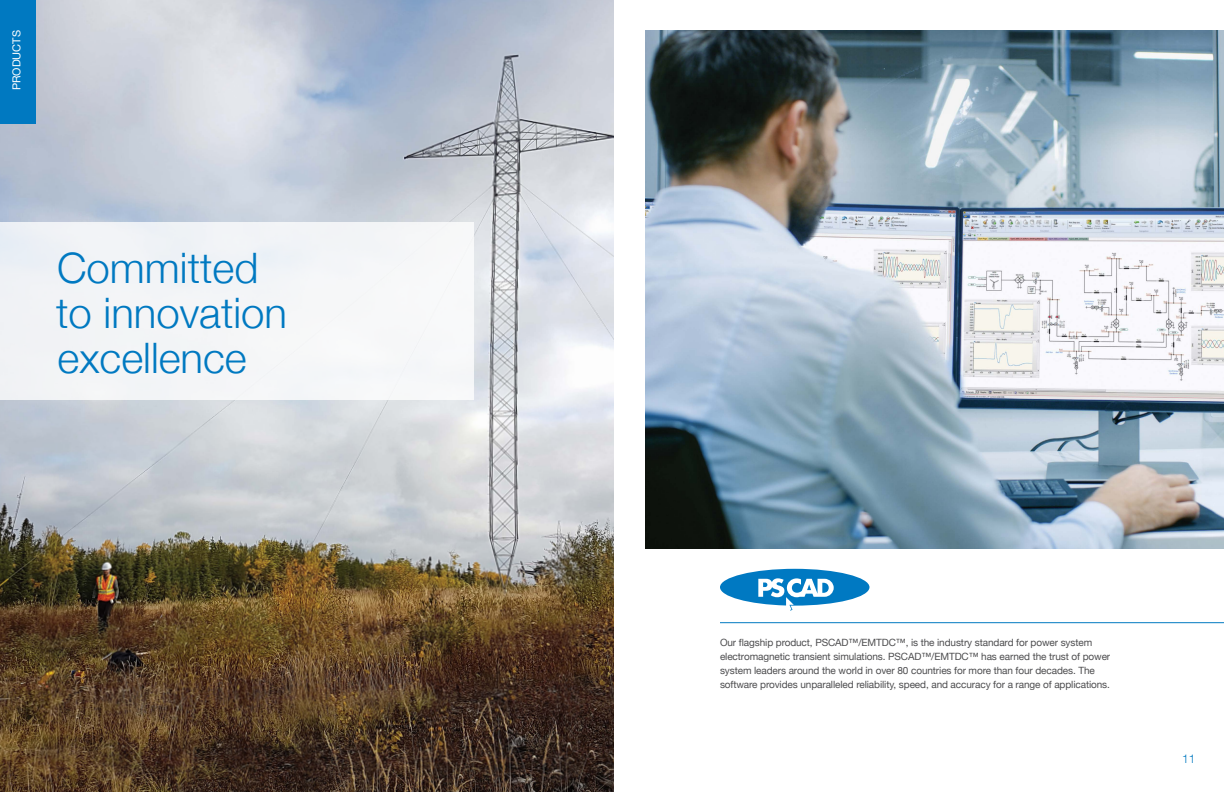
<style>
.page{position:relative;width:1224px;height:792px;background:#fff}
.page>*{position:absolute;margin:0;border:0;box-sizing:border-box;transform-origin:0 0}
.t1{font:300 42px/45px "Helvetica Neue";color:#0079c1}
.t2{font:300 12px "Helvetica Neue";color:#0079c1}
.t3{font:11px "Helvetica Neue";color:#fff}
.t4{font:10px/14px "Helvetica Neue";letter-spacing:-.01em;color:#4d4d4f}
</style>
<div class="page">
<img style="left:0;top:0;width:613px;height:792px">
<div style="left:0;top:222px;width:474px;height:178px;background:#f3f5f7"></div>
<img style="left:645px;top:30px;width:579px;height:519px">
<hr style="left:720px;top:622px;width:504px;height:1px;background:#0079c1">
<svg style="left:720px;top:569px;width:149px;height:42px"></svg>
<div style="left:0;top:0;width:36px;height:123px;background:#0079c1"></div>
<p class="t3" style="left:9px;top:90px;width:62px;rotate:-90deg">PRODUCTS</p>
<h1 class="t1" style="left:56px;top:243px;width:233px">Committed to innovation excellence</h1>
<p class="t4" style="left:720px;top:636px;width:392px">Our flagship product, PSCAD™/EMTDC™, is the industry standard for power system electromagnetic transient simulations. PSCAD™/EMTDC™ has earned the trust of power system leaders around the world in over 80 countries for more than four decades. The software provides unparalleled reliability, speed, and accuracy for a range of applications.</p>
<p class="t2" style="left:1182px;top:749px;width:15px">11</p>
</div>
